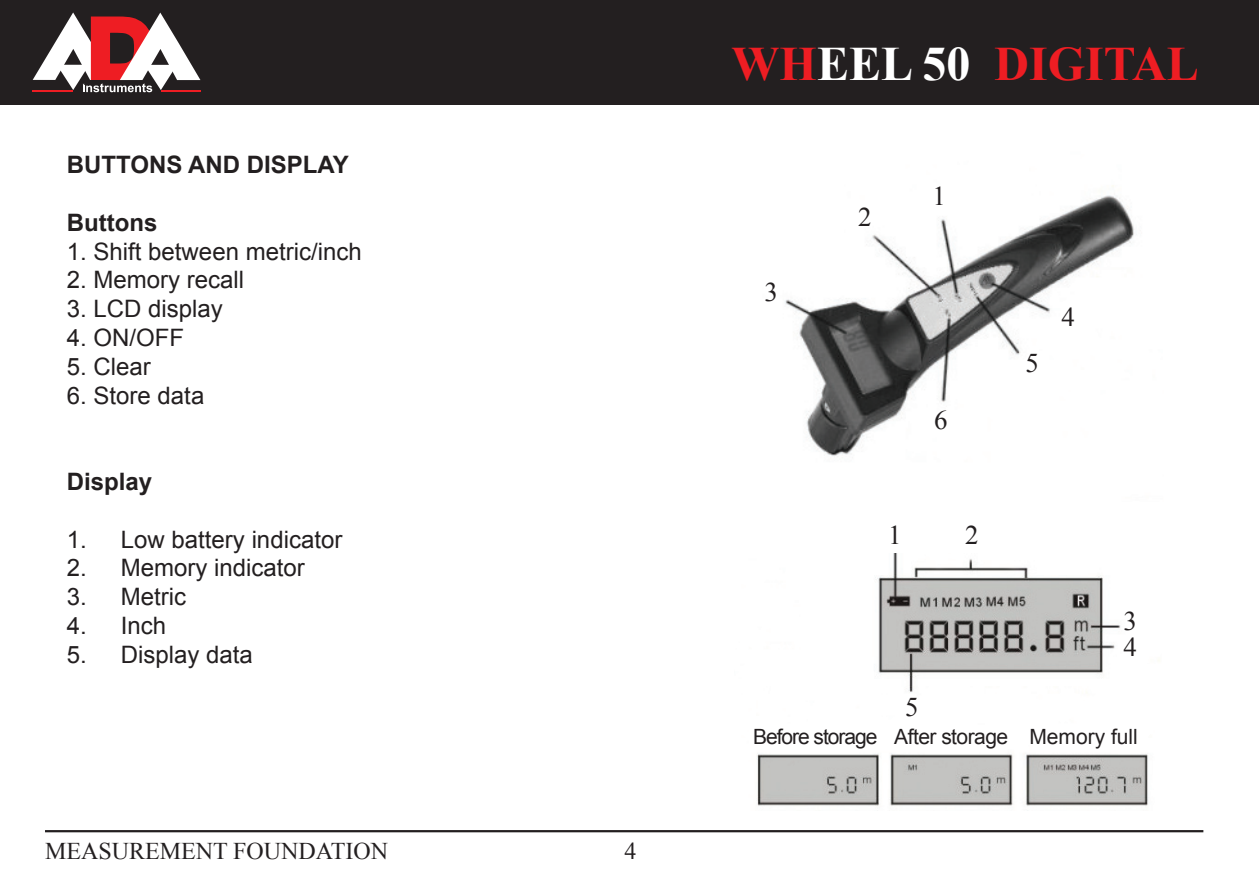
<style>
.page{position:relative;width:1259px;height:893px;background:#fff}
.page>*{position:absolute;margin:0;border:0;box-sizing:border-box;transform-origin:0 0}
.t1{font:700 48px "Times New Roman";color:#ee1d23}
.t2{font:27px "Times New Roman";color:#231f20}
.t3{font:24px/28.8px "Arial";color:#231f20;text-align:justify}
.t4{font:700 24px "Arial";color:#231f20}
.t5{font:24px "Times New Roman";color:#231f20}
.t6{font:21px "Arial";letter-spacing:-.05em;color:#231f20}
.t7{font:21px "Arial";letter-spacing:-.025em;color:#231f20}
.t8{font:21px "Arial";color:#231f20}
.s1{color:#fff}
</style>
<div class="page">
<div style="left:1px;top:1px;width:1257px;height:104px;background:#231f20"></div>
<div style="left:0;top:0;width:1259px;height:106px;border:1px solid #231f20"></div>
<svg style="left:33px;top:12px;width:167px;height:80px"></svg>
<hr style="left:33px;top:90px;width:40px;height:2px;background:#ee1d23">
<hr style="left:161px;top:90px;width:39px;height:2px;background:#ee1d23">
<hr style="left:45px;top:830px;width:1158px;height:2px;background:#231f20">
<svg style="left:1258px;top:0;width:1px;height:106px"></svg>
<img style="left:757px;top:553px;width:402px;height:253px">
<img style="left:785px;top:185px;width:349px;height:272px">
<p class="t4" style="left:67px;top:149px;width:283px">BUTTONS AND DISPLAY</p>
<p class="t4" style="left:67px;top:206px;width:92px">Buttons</p>
<p class="t3" style="left:67px;top:237px;width:296px">1. Shift between metric/inch</p>
<p class="t3" style="left:67px;top:266px;width:179px">2. Memory recall</p>
<p class="t3" style="left:67px;top:295px;width:158px">3. LCD display</p>
<p class="t3" style="left:67px;top:323px;width:119px">4. ON/OFF</p>
<p class="t3" style="left:67px;top:352px;width:86px">5. Clear</p>
<p class="t3" style="left:67px;top:381px;width:139px">6. Store data</p>
<p class="t4" style="left:67px;top:466px;width:87px">Display</p>
<p class="t3" style="left:121px;top:525px;width:223px">Low battery indicator</p>
<p class="t3" style="left:121px;top:554px;width:186px">Memory indicator</p>
<p class="t3" style="left:121px;top:583px;width:67px">Metric</p>
<p class="t3" style="left:121px;top:611px;width:47px">Inch</p>
<p class="t3" style="left:121px;top:640px;width:134px">Display data</p>
<p class="t3" style="left:67px;top:525px;width:22px">1.<br>2.<br>3.<br>4.<br>5.</p>
<p class="t5" style="left:45px;top:835px;width:344px">MEASUREMENT FOUNDATION</p>
<h1 class="t1" style="left:731px;top:30px;width:469px">WH<span class="s1">EEL 50</span> DIGITAL</h1>
<p class="t2" style="left:764px;top:274px;width:12px">3</p>
<p class="t2" style="left:858px;top:199px;width:13px">2</p>
<p class="t2" style="left:932px;top:178px;width:15px">1</p>
<p class="t2" style="left:934px;top:402px;width:15px">6</p>
<p class="t2" style="left:888px;top:517px;width:15px">1</p>
<p class="t2" style="left:965px;top:517px;width:13px">2</p>
<p class="t2" style="left:1025px;top:345px;width:15px">5</p>
<p class="t2" style="left:1061px;top:298px;width:14px">4</p>
<p class="t2" style="left:905px;top:689px;width:15px">5</p>
<p class="t2" style="left:1123px;top:603px;width:12px">3</p>
<p class="t2" style="left:1123px;top:629px;width:14px">4</p>
<p class="t6" style="left:753px;top:723px;width:126px">Before storage</p>
<p class="t7" style="left:894px;top:723px;width:115px">After storage</p>
<p class="t8" style="left:1029px;top:723px;width:110px">Memory full</p>
</div>
